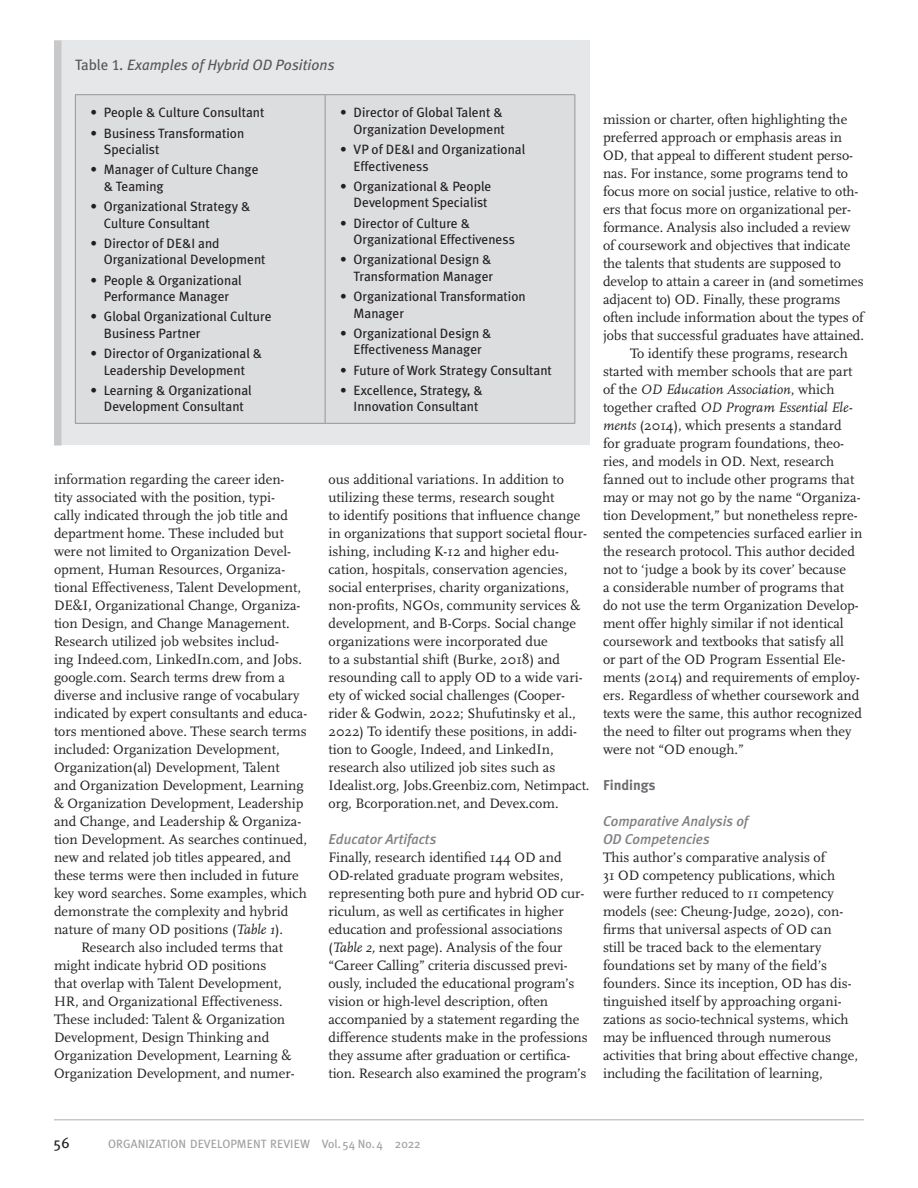
<style>
.page{position:relative;width:918px;height:1188px;background:#fff}
.page>*{position:absolute;margin:0;border:0;box-sizing:border-box;transform-origin:0 0}
.Table_title{font:italic 15px "Meta Plus";color:#57585a}
.t1{font:15px "Meta Plus";color:#231f20}
.body_text-no_indent{font:14.25px/18px "Scala";color:#231f20}
.body_text{font:14.25px/18px "Scala";color:#231f20}
.C_Heads_Italic_no_sp{font:italic 500 14.25px/18px "Meta Plus";color:#808285}
.C_Heads_Italic{font:italic 500 14.25px "Meta Plus";color:#808285}
.B_Heads{font:700 14.25px "Meta Plus";color:#6c6d70}
.t2{font:13.5px/16.5px "Meta Plus";color:#231f20}
.t3{font:12px "Meta Plus";color:#9d9fa2}
.s1{font-style:normal}
.s2{font-family:"Meta Plus Book Caps";font-style:normal}
.s3{font-style:italic}
</style>
<div class="page">
<hr style="left:54px;top:1119px;width:810px;height:1px;background:#c7c8ca">
<div style="left:54px;top:40px;width:536px;height:406px;background:#e6e7e9"></div>
<div style="left:76px;top:95px;width:498px;height:328px;background:#dcdddf"></div>
<hr style="left:75px;top:94px;width:250px;height:1px;background:#939598">
<hr style="left:75px;top:95px;width:1px;height:328px;background:#939598">
<hr style="left:325px;top:94px;width:250px;height:1px;background:#939598">
<hr style="left:325px;top:95px;width:1px;height:328px;background:#939598">
<hr style="left:574px;top:95px;width:1px;height:328px;background:#939598">
<hr style="left:75px;top:423px;width:250px;height:1px;background:#939598">
<hr style="left:325px;top:423px;width:250px;height:1px;background:#939598">
<div style="left:54px;top:40px;width:8px;height:406px;background:#c7c8ca"></div>
<p class="Table_title" style="left:75px;top:56px;width:261px"><span class="s1">Table</span> <span class="s2">1</span>. Examples of Hybrid OD Positions</p>
<p class="t2" style="left:90px;top:104px;width:176px">• People &amp; Culture Consultant</p>
<p class="t2" style="left:104px;top:125px;width:142px;text-indent:-14px">• Business Transformation<br>Specialist</p>
<p class="t2" style="left:104px;top:161px;width:156px;text-indent:-14px">• Manager of Culture Change &amp; Teaming</p>
<p class="t2" style="left:104px;top:198px;width:148px;text-indent:-14px">• Organizational Strategy &amp;<br>Culture Consultant</p>
<p class="t2" style="left:104px;top:235px;width:163px;text-indent:-14px">• Director of DE&amp;I and<br>Organizational Development</p>
<p class="t2" style="left:90px;top:272px;width:153px;text-align:center">• People &amp; Organizational<br>Performance Manager</p>
<p class="t2" style="left:104px;top:308px;width:169px;text-indent:-14px">• Global Organizational Culture<br>Business Partner</p>
<p class="t2" style="left:90px;top:345px;width:173px;text-align:center">• Director of Organizational &amp;<br>Leadership Development</p>
<p class="t2" style="left:90px;top:382px;width:163px;text-align:center">• Learning &amp; Organizational<br>Development Consultant</p>
<p class="t2" style="left:340px;top:104px;width:166px;text-align:right">• Director of Global Talent &amp;<br>Organization Development</p>
<p class="t2" style="left:354px;top:141px;width:173px;text-indent:-14px">• VP of DE&amp;I and Organizational<br>Effectiveness</p>
<p class="t2" style="left:340px;top:178px;width:153px;text-align:right">• Organizational &amp; People<br>Development Specialist</p>
<p class="t2" style="left:354px;top:215px;width:163px;text-indent:-14px">• Director of Culture &amp;<br>Organizational Effectiveness</p>
<p class="t2" style="left:340px;top:251px;width:155px;text-align:right">• Organizational Design &amp;<br>Transformation Manager</p>
<p class="t2" style="left:354px;top:288px;width:174px;text-indent:-14px">• Organizational Transformation<br>Manager</p>
<p class="t2" style="left:340px;top:325px;width:153px;text-align:center">• Organizational Design &amp;<br>Effectiveness Manager</p>
<p class="t2" style="left:340px;top:362px;width:213px">• Future of Work Strategy Consultant</p>
<p class="t2" style="left:354px;top:382px;width:131px;text-indent:-14px">• Excellence, Strategy, &amp;<br>Innovation Consultant</p>
<p class="body_text-no_indent" style="left:54px;top:470px;width:255px">information regarding the career iden-<br>tity associated with the position, typi-<br>cally indicated through the job title and department home. These included but were not limited to Organization Devel&shy;opment, Human Resources, Organiza&shy;tional Effectiveness, Talent Development, DE&amp;I, Organizational Change, Organiza&shy;tion Design, and Change Management.<br>Research utilized job websites includ-<br>ing Indeed.com, LinkedIn.com, and Jobs. google.com. Search terms drew from a diverse and inclusive range of vocabulary indicated by expert consultants and educa&shy;tors mentioned above. These search terms included: Organization Development, Organization(al) Development, Talent<br>and Organization Development, Learning &amp; Organization Development, Leadership and Change, and Leadership &amp; Organiza&shy;tion Development. As searches continued, new and related job titles appeared, and these terms were then included in future key word searches. Some examples, which demonstrate the complexity and hybrid nature of many OD positions (<span class="s3">Table 1</span>).</p>
<p class="body_text" style="left:54px;top:938px;width:242px;text-indent:27px">Research also included terms that might indicate hybrid OD positions<br>that overlap with Talent Development, HR, and Organizational Effectiveness.<br>These included: Talent &amp; Organization Development, Design Thinking and Organization Development, Learning &amp; Organization Development, and numer-</p>
<p class="body_text" style="left:328px;top:470px;width:263px">ous additional variations. In addition to utilizing these terms, research sought<br>to identify positions that influence change in organizations that support societal flour&shy;ishing, including K-12 and higher edu&shy;cation, hospitals, conservation agencies, social enterprises, charity organizations, non-profits, NGOs, community services &amp; development, and B-Corps. Social change organizations were incorporated due<br>to a substantial shift (Burke, 2018) and resounding call to apply OD to a wide vari&shy;ety of wicked social challenges (Cooper&shy;rider &amp; Godwin, 2022; Shufutinsky et al., 2022) To identify these positions, in addi&shy;tion to Google, Indeed, and LinkedIn, research also utilized job sites such as Idealist.org, Jobs.Greenbiz.com, Netimpact. org, Bcorporation.net, and Devex.com.</p>
<p class="C_Heads_Italic" style="left:328px;top:831px;width:109px">Educator Artifacts</p>
<p class="body_text-no_indent" style="left:328px;top:848px;width:261px">Finally, research identified 144 OD and OD-related graduate program websites, representing both pure and hybrid OD cur&shy;riculum, as well as certificates in higher education and professional associations (<span class="s3">Table 2,</span> next page). Analysis of the four “Career Calling” criteria discussed previ&shy;ously, included the educational program’s vision or high-level description, often accompanied by a statement regarding the difference students make in the professions they assume after graduation or certifica&shy;tion. Research also examined the program’s</p>
<p class="body_text-no_indent" style="left:603px;top:110px;width:263px">mission or charter, often highlighting the preferred approach or emphasis areas in OD, that appeal to different student perso&shy;nas. For instance, some programs tend to focus more on social justice, relative to oth&shy;ers that focus more on organizational per&shy;formance. Analysis also included a review of coursework and objectives that indicate the talents that students are supposed to develop to attain a career in (and sometimes adjacent to) OD. Finally, these programs often include information about the types of jobs that successful graduates have attained.</p>
<p class="body_text" style="left:603px;top:344px;width:261px;text-indent:27px">To identify these programs, research started with member schools that are part of the <span class="s3">OD Education Association</span>, which together crafted <span class="s3">OD Program Essential Ele&shy;ments</span> (2014), which presents a standard for graduate program foundations, theo&shy;ries, and models in OD. Next, research fanned out to include other programs that may or may not go by the name “Organiza&shy;tion Development,” but nonetheless repre&shy;sented the competencies surfaced earlier in the research protocol. This author decided not to ‘judge a book by its cover’ because<br>a considerable number of programs that do not use the term Organization Develop&shy;ment offer highly similar if not identical coursework and textbooks that satisfy all<br>or part of the OD Program Essential Ele&shy;ments (2014) and requirements of employ&shy;ers. Regardless of whether coursework and texts were the same, this author recognized the need to filter out programs when they were not “OD enough.”</p>
<p class="B_Heads" style="left:603px;top:777px;width:54px">Findings</p>
<p class="C_Heads_Italic_no_sp" style="left:603px;top:812px;width:147px">Comparative Analysis of<br>OD Competencies</p>
<p class="body_text-no_indent" style="left:603px;top:848px;width:256px">This author’s comparative analysis of<br>31 OD competency publications, which were further reduced to 11 competency models (see: Cheung-Judge, 2020), con&shy;firms that universal aspects of OD can<br>still be traced back to the elementary foundations set by many of the field’s founders. Since its inception, OD has dis&shy;tinguished itself by approaching organi&shy;zations as socio-technical systems, which may be influenced through numerous activities that bring about effective change, including the facilitation of learning,</p>
<p class="t1" style="left:54px;top:1134px;width:18px">56</p>
<p class="t3" style="left:108px;top:1136px;width:314px">ORGANIZATION DEVELOPMENT REVIEW Vol. 54 No. 4 2022</p>
</div>
